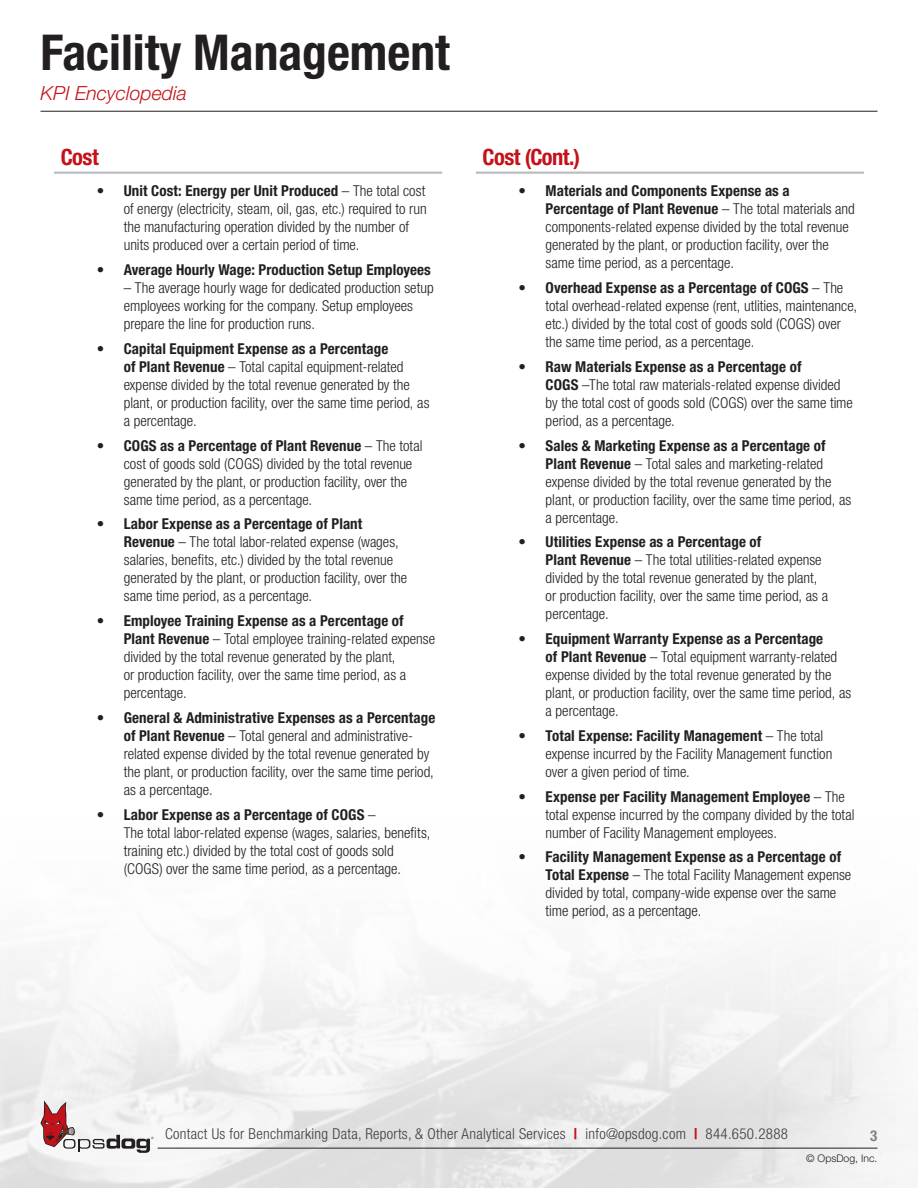
<style>
.page{position:relative;width:918px;height:1188px;background:#fff}
.page>*{position:absolute;margin:0;border:0;box-sizing:border-box;transform-origin:0 0}
.t1{font:700 condensed 49.5px "Helvetica Neue LT Pro";color:#231f20}
.t2{font:700 condensed 22.5px "Helvetica Neue LT Pro";letter-spacing:-.025em;color:#c4121a}
.t3{font:italic 300 19.5px "Helvetica Neue LT Pro";color:#c4121a}
.t4{font:300 condensed 15px/18px "Helvetica Neue LT Pro";color:#231f20}
.t5{font:300 condensed 15px "Helvetica Neue LT Pro";letter-spacing:.02em;color:#3e3e3f}
.t6{font:700 condensed 15px "Helvetica Neue LT Pro";letter-spacing:.005em;color:#231f20}
.t7{font:700 condensed 15px "Helvetica Neue LT Pro";color:#808285}
.t8{font:300 10.5px "Helvetica Neue LT Pro";color:#231f20}
.s1{font-weight:700}
.s2{font-weight:700;color:#c4121a}
</style>
<div class="page">
<hr style="left:40px;top:111px;width:838px;height:1px;background:#231f20">
<hr style="left:158px;top:1148px;width:720px;height:1px;background:#231f20">
<svg style="left:40px;top:1100px;width:113px;height:53px"></svg>
<hr style="left:54px;top:172px;width:388px;height:2px;background:#bcbdc0">
<hr style="left:476px;top:172px;width:388px;height:2px;background:#bcbdc0">
<h1 class="t1" style="left:40px;top:22px;width:411px">Facility Management</h1>
<h3 class="t3" style="left:40px;top:82px;width:148px">KPI Encyclopedia</h3>
<h2 class="t2" style="left:61px;top:143px;width:39px">Cost</h2>
<p class="t4" style="left:124px;top:182px;width:304px;text-indent:-27px"><span class="s1">• Unit Cost: Energy per Unit Produced</span> – The total cost of energy (electricity, steam, oil, gas, etc.) required to run the manufacturing operation divided by the number of units produced over a certain period of time.</p>
<p class="t6" style="left:97px;top:261px;width:336px">• Average Hourly Wage: Production Setup Employees</p>
<p class="t4" style="left:124px;top:279px;width:311px">– The average hourly wage for dedicated production setup employees working for the company. Setup employees prepare the line for production runs.</p>
<p class="t4" style="left:124px;top:339px;width:307px;text-indent:-27px"><span class="s1">• Capital Equipment Expense as a Percentage<br>of Plant Revenue</span> – Total capital equipment-related expense divided by the total revenue generated by the plant, or production facility, over the same time period, as a percentage.</p>
<p class="t4" style="left:124px;top:436px;width:300px;text-indent:-27px"><span class="s1">• COGS as a Percentage of Plant Revenue</span> – The total cost of goods sold (COGS) divided by the total revenue generated by the plant, or production facility, over the same time period, as a percentage.</p>
<p class="t4" style="left:124px;top:515px;width:285px;text-indent:-27px"><span class="s1">• Labor Expense as a Percentage of Plant Revenue</span> – The total labor-related expense (wages, salaries, benefits, etc.) divided by the total revenue generated by the plant, or production facility, over the same time period, as a percentage.</p>
<p class="t4" style="left:124px;top:612px;width:313px;text-indent:-27px"><span class="s1">• Employee Training Expense as a Percentage of Plant Revenue</span> – Total employee training-related expense divided by the total revenue generated by the plant,<br>or production facility, over the same time period, as a percentage.</p>
<p class="t4" style="left:124px;top:708px;width:313px;text-indent:-27px"><span class="s1">• General &amp; Administrative Expenses as a Percentage of Plant Revenue</span> – Total general and administrative&shy;related expense divided by the total revenue generated by the plant, or production facility, over the same time period, as a percentage.</p>
<p class="t4" style="left:124px;top:805px;width:308px;text-indent:-27px"><span class="s1">• Labor Expense as a Percentage of COGS</span> –<br>The total labor-related expense (wages, salaries, benefits, training etc.) divided by the total cost of goods sold (COGS) over the same time period, as a percentage.</p>
<h2 class="t2" style="left:483px;top:143px;width:99px">Cost (Cont.)</h2>
<p class="t4" style="left:546px;top:182px;width:311px;text-indent:-27px"><span class="s1">• Materials and Components Expense as a Percentage of Plant Revenue</span> – The total materials and components-related expense divided by the total revenue generated by the plant, or production facility, over the same time period, as a percentage.</p>
<p class="t4" style="left:546px;top:279px;width:313px;text-indent:-27px"><span class="s1">• Overhead Expense as a Percentage of COGS</span> – The total overhead-related expense (rent, utlities, maintenance, etc.) divided by the total cost of goods sold (COGS) over the same time period, as a percentage.</p>
<p class="t4" style="left:546px;top:357px;width:309px;text-indent:-27px"><span class="s1">• Raw Materials Expense as a Percentage of<br>COGS</span> –The total raw materials-related expense divided by the total cost of goods sold (COGS) over the same time period, as a percentage.</p>
<p class="t4" style="left:546px;top:436px;width:307px;text-indent:-27px"><span class="s1">• Sales &amp; Marketing Expense as a Percentage of Plant Revenue</span> – Total sales and marketing-related expense divided by the total revenue generated by the plant, or production facility, over the same time period, as a percentage.</p>
<p class="t4" style="left:546px;top:533px;width:284px;text-indent:-27px"><span class="s1">• Utilities Expense as a Percentage of<br>Plant Revenue</span> – The total utilities-related expense divided by the total revenue generated by the plant, or production facility, over the same time period, as a percentage.</p>
<p class="t4" style="left:546px;top:630px;width:307px;text-indent:-27px"><span class="s1">• Equipment Warranty Expense as a Percentage<br>of Plant Revenue</span> – Total equipment warranty-related expense divided by the total revenue generated by the plant, or production facility, over the same time period, as a percentage.</p>
<p class="t4" style="left:546px;top:726px;width:288px;text-indent:-27px"><span class="s1">• Total Expense: Facility Management</span> – The total expense incurred by the Facility Management function over a given period of time.</p>
<p class="t4" style="left:546px;top:787px;width:310px;text-indent:-27px"><span class="s1">• Expense per Facility Management Employee</span> – The total expense incurred by the company divided by the total number of Facility Management employees.</p>
<p class="t4" style="left:546px;top:848px;width:307px;text-indent:-27px"><span class="s1">• Facility Management Expense as a Percentage of Total Expense</span> – The total Facility Management expense divided by total, company-wide expense over the same time period, as a percentage.</p>
<p class="t5" style="left:165px;top:1125px;width:624px">Contact Us for Benchmarking Data, Reports, &amp; Other Analytical Services <span class="s2">|</span> info@opsdog.com <span class="s2">|</span> 844.650.2888</p>
<p class="t7" style="left:870px;top:1126px;width:9px">3</p>
<p class="t8" style="left:806px;top:1152px;width:73px">© OpsDog, Inc.</p>
</div>
